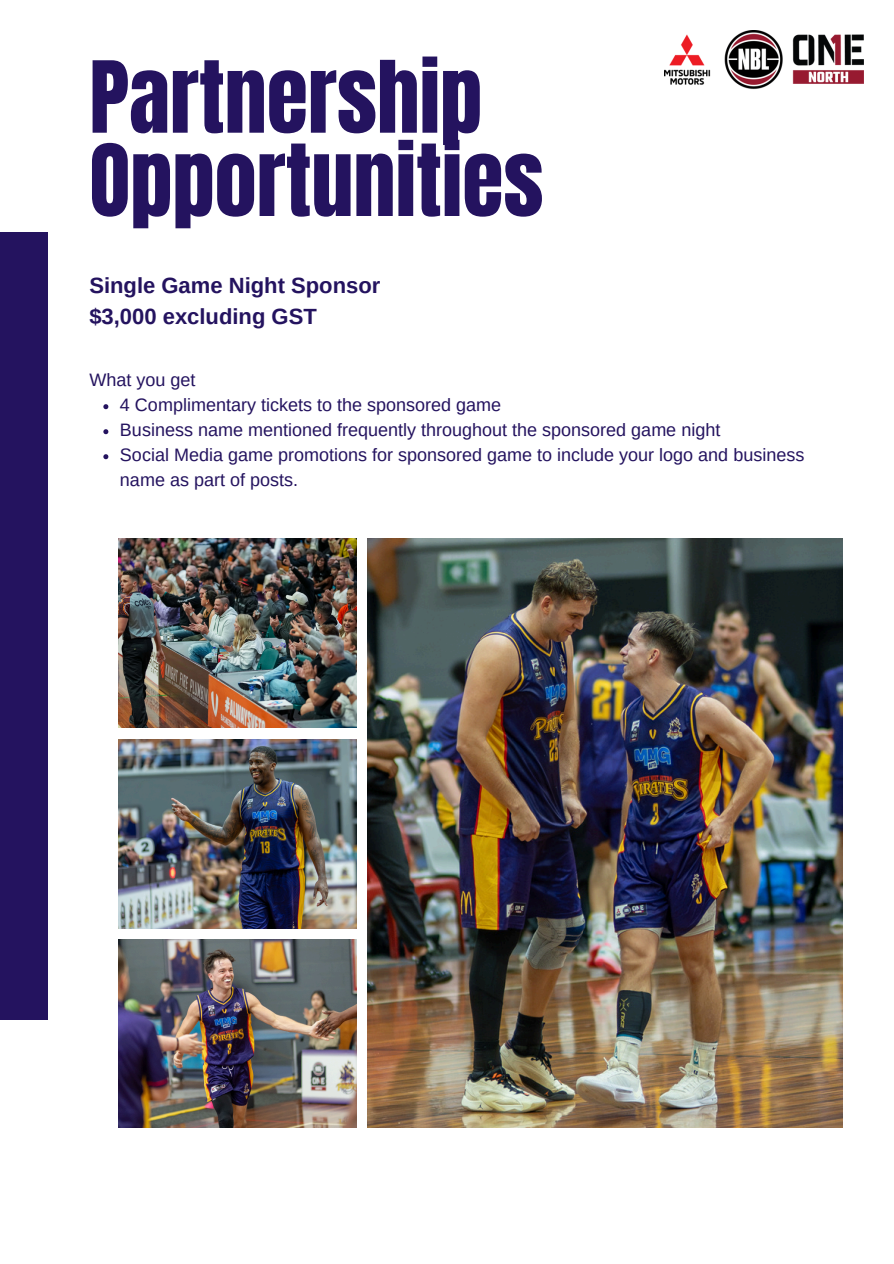
<style>
.page{position:relative;width:894px;height:1264px;background:#fff}
.page>*{position:absolute;margin:0;border:0;box-sizing:border-box;transform-origin:0 0}
.t1{font:84.3px/83.2px "Anton";color:#24135f}
.t2{font:700 22.05px/30.2px "Arimo";color:#24135f}
.t3{font:18px/25px "Arimo";color:#24135f}
</style>
<div class="page">
<div style="left:0;top:232px;width:48px;height:787px;background:#24135f"></div>
<svg style="left:103px;top:404px;width:5px;height:5px"></svg>
<svg style="left:103px;top:429px;width:5px;height:5px"></svg>
<svg style="left:103px;top:454px;width:5px;height:5px"></svg>
<img style="left:664px;top:31px;width:198px;height:58px">
<img style="left:367px;top:539px;width:475px;height:588px">
<img style="left:119px;top:939px;width:237px;height:188px">
<img style="left:119px;top:739px;width:237px;height:189px">
<img style="left:119px;top:539px;width:237px;height:189px">
<p class="t1" style="left:89px;top:57px;width:455px">Partnership<br>Opportunities</p>
<p class="t2" style="left:89px;top:271px;width:292px">Single Game Night Sponsor $3,000 excluding GST</p>
<p class="t3" style="left:89px;top:367px;width:107px">What you get</p>
<h1 class="t3" style="left:120px;top:392px;width:382px">4 Complimentary tickets to the sponsored game</h1>
<h2 class="t3" style="left:120px;top:417px;width:601px">Business name mentioned frequently throughout the sponsored game night</h2>
<p class="t3" style="left:120px;top:442px;width:685px">Social Media game promotions for sponsored game to include your logo and business name as part of posts.</p>
</div>
